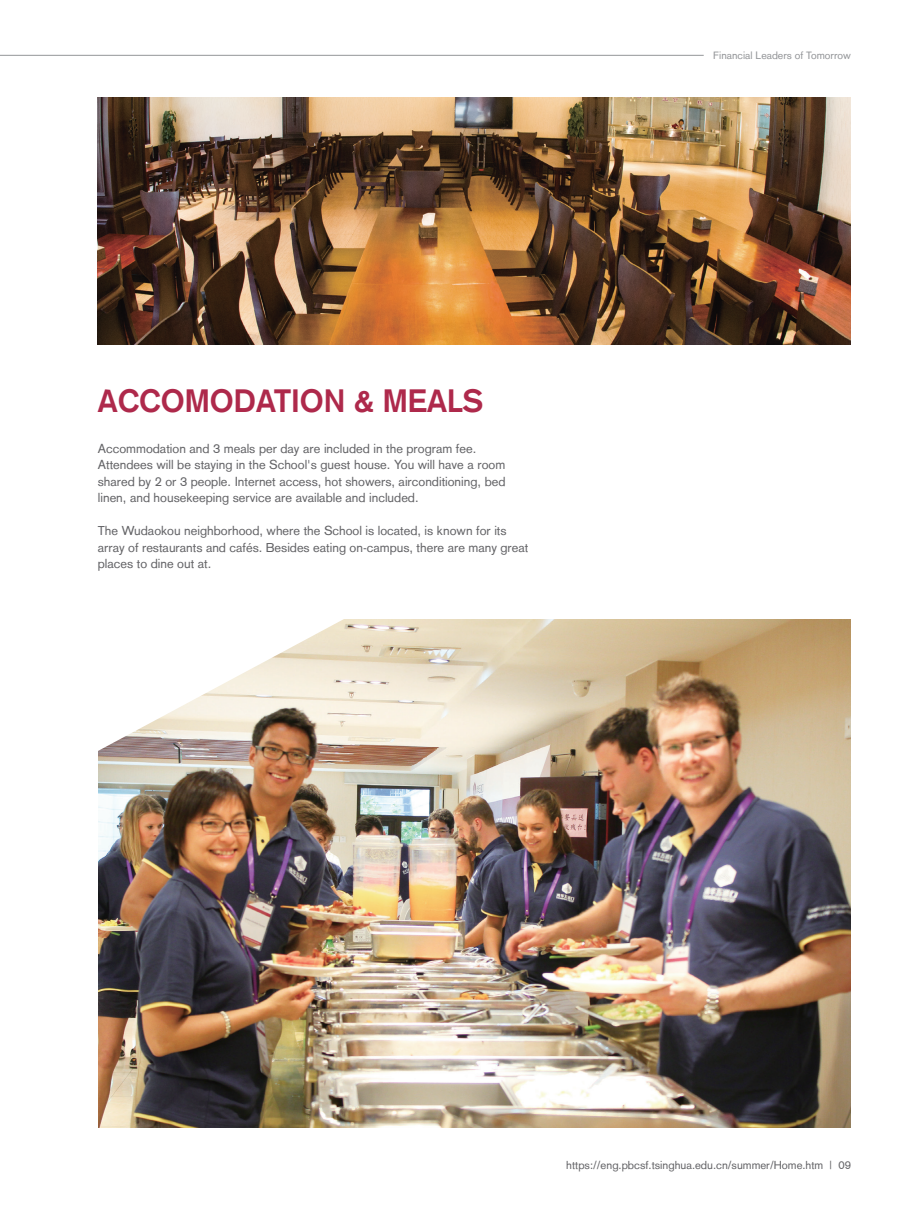
<style>
.page{position:relative;width:919px;height:1217px;background:#fff}
.page>*{position:absolute;margin:0;border:0;box-sizing:border-box;transform-origin:0 0}
.t1{font:700 31.5px "Akzidenz Grotesk";color:#ae294b}
.t2{font:12.75px/16.5px "Akzidenz Grotesk";color:#636366}
.t3{font:11.25px "Akzidenz Grotesk";color:#636366}
.t4{font:10.5px "Akzidenz Grotesk";color:#939598}
</style>
<div class="page">
<hr style="left:0;top:55px;width:703px;height:1px;background:#939598">
<img style="left:99px;top:619px;width:751px;height:508px">
<svg style="left:98px;top:619px;width:256px;height:143px"></svg>
<img style="left:98px;top:98px;width:752px;height:246px">
<p class="t1" style="left:98px;top:382px;width:387px">ACCOMODATION &amp; MEALS</p>
<p class="t2" style="left:98px;top:440px;width:409px">Accommodation and 3 meals per day are included in the program fee.<br>Attendees will be staying in the School's guest house. You will have a room shared by 2 or 3 people. Internet access, hot showers, airconditioning, bed linen, and housekeeping service are available and included.</p>
<p class="t2" style="left:98px;top:522px;width:432px">The Wudaokou neighborhood, where the School is located, is known for its array of restaurants and cafés. Besides eating on-campus, there are many great places to dine out at.</p>
<p class="t4" style="left:713px;top:49px;width:139px">Financial Leaders of Tomorrow</p>
<p class="t3" style="left:566px;top:1157px;width:286px">https://eng.pbcsf.tsinghua.edu.cn/summer/Home.htm | 09</p>
</div>
